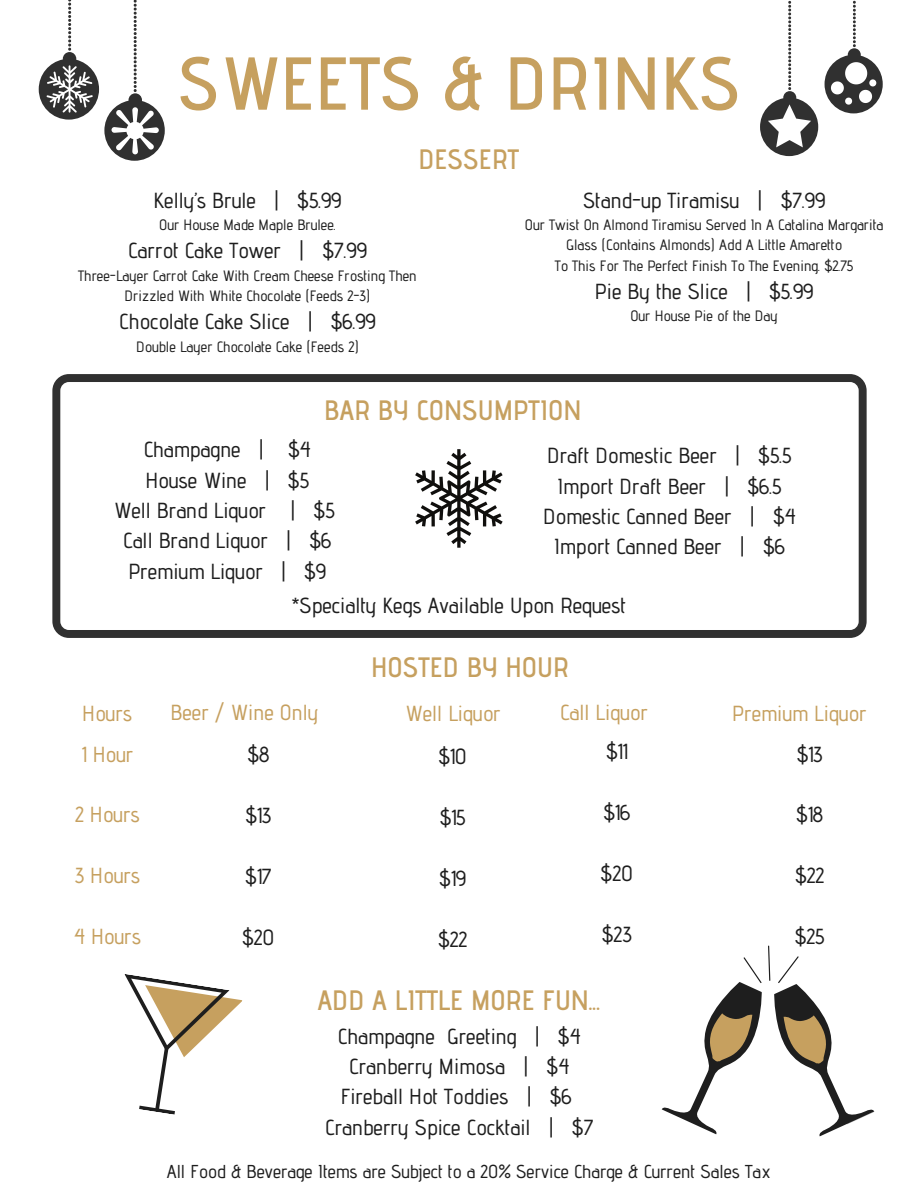
<style>
.page{position:relative;width:918px;height:1188px;background:#fff}
.page>*{position:absolute;margin:0;border:0;box-sizing:border-box;transform-origin:0 0}
.t1{font:600 74.7px "Advent Pro";color:#c6a05f}
.t2{font:600 28.05px "Advent Pro";color:#c6a05f}
.t3{font:500 21.75px/30.3px "Advent Pro";color:#1e1e1e;text-align:center}
.t4{font:500 21.75px "Advent Pro";color:#c6a05f}
.t5{font:500 18.75px "Advent Pro";color:#1e1e1e}
.t6{font:500 15px/20.2px "Advent Pro";color:#1e1e1e;text-align:center}
</style>
<div class="page">
<svg style="left:124px;top:974px;width:119px;height:141px"></svg>
<svg style="left:662px;top:957px;width:100px;height:177px"></svg>
<svg style="left:768px;top:946px;width:106px;height:190px"></svg>
<svg style="left:39px;top:0;width:126px;height:161px"></svg>
<div style="left:31px;top:21px;width:27px;height:28px;background:#fff;border-radius:50%"></div>
<div style="left:155px;top:22px;width:13px;height:13px;background:#fff;border-radius:50%"></div>
<svg style="left:760px;top:1px;width:58px;height:155px"></svg>
<svg style="left:825px;top:1px;width:58px;height:112px"></svg>
<div style="left:750px;top:27px;width:27px;height:26px;background:#fff;border-radius:50%"></div>
<div style="left:876px;top:23px;width:12px;height:12px;background:#fff;border-radius:50%"></div>
<svg style="left:52px;top:374px;width:815px;height:264px"></svg>
<svg style="left:415px;top:449px;width:88px;height:99px"></svg>
<h1 class="t1" style="left:178px;top:38px;width:564px">SWEETS &amp; DRINKS</h1>
<p class="t2" style="left:418px;top:142px;width:102px">DESSERT</p>
<p class="t3" style="left:154px;top:185px;width:189px">Kelly’s Brule | $5.99</p>
<p class="t6" style="left:159px;top:215px;width:178px">Our House Made Maple Brulee.</p>
<p class="t3" style="left:128px;top:235px;width:240px">Carrot Cake Tower | $7.99</p>
<p class="t6" style="left:78px;top:265px;width:340px">Three-Layer Carrot Cake With Cream Cheese Frosting Then<br>Drizzled With White Chocolate (Feeds 2-3)</p>
<p class="t3" style="left:119px;top:306px;width:258px">Chocolate Cake Slice | $6.99</p>
<p class="t6" style="left:136px;top:336px;width:224px">Double Layer Chocolate Cake (Feeds 2)</p>
<p class="t3" style="left:583px;top:185px;width:244px">Stand-up Tiramisu | $7.99</p>
<p class="t6" style="left:525px;top:215px;width:360px">Our Twist On Almond Tiramisu Served In A Catalina Margarita<br>Glass (Contains Almonds) Add A Little Amaretto<br>To This For The Perfect Finish To The Evening. $2.75</p>
<p class="t3" style="left:595px;top:276px;width:220px">Pie By the Slice | $5.99</p>
<p class="t6" style="left:630px;top:306px;width:149px">Our House Pie of the Day</p>
<p class="t2" style="left:324px;top:393px;width:259px">BAR BY CONSUMPTION</p>
<p class="t3" style="left:114px;top:434px;width:222px">Champagne | $4<br>House Wine | $5<br>Well Brand Liquor | $5<br>Call Brand Liquor | $6<br>Premium Liquor | $9</p>
<p class="t3" style="left:543px;top:440px;width:254px">Draft Domestic Beer | $5.5<br>Import Draft Beer | $6.5<br>Domestic Canned Beer | $4<br>Import Canned Beer | $6</p>
<p class="t3" style="left:292px;top:589px;width:336px">*Specialty Kegs Available Upon Request</p>
<p class="t2" style="left:371px;top:650px;width:199px">HOSTED BY HOUR</p>
<p class="t4" style="left:82px;top:700px;width:52px">Hours</p>
<p class="t4" style="left:171px;top:699px;width:149px">Beer / Wine Only</p>
<p class="t4" style="left:405px;top:700px;width:97px">Well Liquor</p>
<p class="t4" style="left:560px;top:699px;width:89px">Call Liquor</p>
<p class="t4" style="left:732px;top:700px;width:136px">Premium Liquor</p>
<p class="t4" style="left:82px;top:741px;width:53px">1 Hour</p>
<p class="t3" style="left:247px;top:739px;width:23px">$8</p>
<p class="t3" style="left:438px;top:741px;width:30px">$10</p>
<p class="t3" style="left:606px;top:736px;width:23px">$11</p>
<p class="t3" style="left:797px;top:738px;width:27px">$13</p>
<p class="t4" style="left:75px;top:801px;width:66px">2 Hours</p>
<p class="t3" style="left:245px;top:800px;width:27px">$13</p>
<p class="t3" style="left:440px;top:802px;width:27px">$15</p>
<p class="t3" style="left:603px;top:797px;width:28px">$16</p>
<p class="t3" style="left:796px;top:799px;width:28px">$18</p>
<p class="t4" style="left:75px;top:862px;width:67px">3 Hours</p>
<p class="t3" style="left:245px;top:861px;width:28px">$17</p>
<p class="t3" style="left:439px;top:863px;width:28px">$19</p>
<p class="t3" style="left:601px;top:858px;width:34px">$20</p>
<p class="t3" style="left:795px;top:860px;width:31px">$22</p>
<p class="t4" style="left:74px;top:923px;width:69px">4 Hours</p>
<p class="t3" style="left:242px;top:921px;width:34px">$20</p>
<p class="t3" style="left:438px;top:924px;width:31px">$22</p>
<p class="t3" style="left:602px;top:919px;width:31px">$23</p>
<p class="t3" style="left:795px;top:921px;width:31px">$25</p>
<p class="t2" style="left:318px;top:983px;width:284px">ADD A LITTLE MORE FUN...</p>
<p class="t3" style="left:325px;top:1021px;width:270px">Champagne Greeting | $4<br>Cranberry Mimosa | $4<br>Fireball Hot Toddies | $6<br>Cranberry Spice Cocktail | $7</p>
<p class="t5" style="left:167px;top:1160px;width:605px">All Food &amp; Beverage Items are Subject to a 20% Service Charge &amp; Current Sales Tax</p>
</div>
